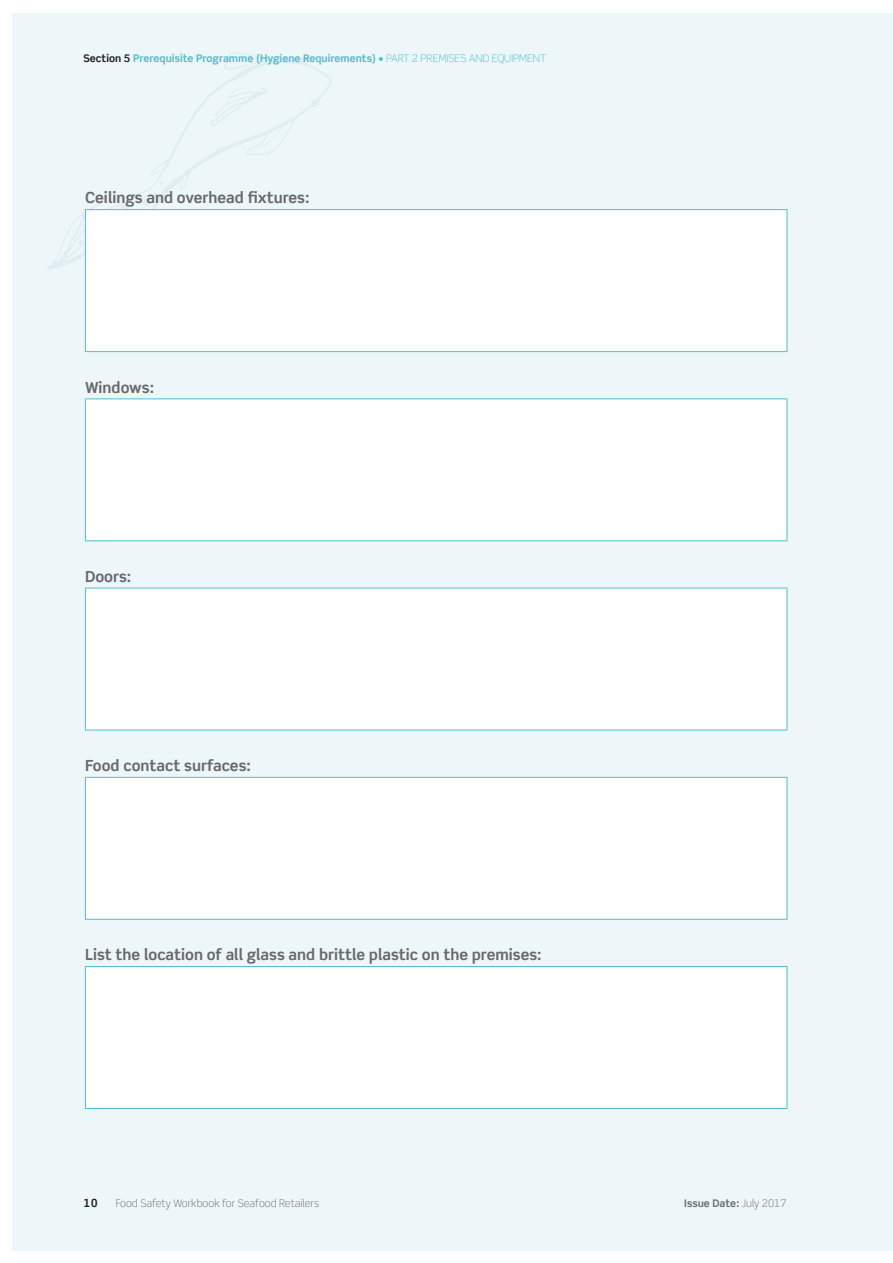
<style>
.page{position:relative;width:893px;height:1263px;background:#fff}
.page>*{position:absolute;margin:0;border:0;box-sizing:border-box;transform-origin:0 0}
.t1{font:700 15.3px "Scene Pro";color:#69696c}
.t2{font:700 11.25px "Scene Pro";color:#231f20}
.t3{font:700 10.5px "Scene Pro";color:#4fbdce}
.t4{font:300 10.5px "Scene Pro";color:#6c6d70}
.t5{font:700 10.5px "Scene Pro";color:#6c6d70}
.s1{color:#231f20}
.s2{font-weight:300}
</style>
<div class="page">
<div style="left:13px;top:13px;width:880px;height:1237px;background:#edf7f9"></div>
<div style="left:85px;top:210px;width:702px;height:142px;background:#fff"></div>
<hr style="left:85px;top:209px;width:702px;height:1px;background:#4fbdce">
<hr style="left:85px;top:210px;width:1px;height:141px;background:#4fbdce">
<hr style="left:787px;top:210px;width:1px;height:141px;background:#4fbdce">
<hr style="left:85px;top:351px;width:702px;height:1px;background:#4fbdce">
<div style="left:85px;top:399px;width:702px;height:142px;background:#fff"></div>
<hr style="left:85px;top:398px;width:702px;height:1px;background:#4fbdce">
<hr style="left:85px;top:399px;width:1px;height:141px;background:#4fbdce">
<hr style="left:787px;top:399px;width:1px;height:141px;background:#4fbdce">
<hr style="left:85px;top:540px;width:702px;height:1px;background:#4fbdce">
<div style="left:85px;top:588px;width:702px;height:142px;background:#fff"></div>
<hr style="left:85px;top:588px;width:702px;height:1px;background:#4fbdce">
<hr style="left:85px;top:588px;width:1px;height:142px;background:#4fbdce">
<hr style="left:787px;top:588px;width:1px;height:142px;background:#4fbdce">
<hr style="left:85px;top:730px;width:702px;height:1px;background:#4fbdce">
<div style="left:85px;top:777px;width:702px;height:142px;background:#fff"></div>
<hr style="left:85px;top:777px;width:702px;height:1px;background:#4fbdce">
<hr style="left:85px;top:778px;width:1px;height:141px;background:#4fbdce">
<hr style="left:787px;top:778px;width:1px;height:141px;background:#4fbdce">
<hr style="left:85px;top:919px;width:702px;height:1px;background:#4fbdce">
<div style="left:85px;top:966px;width:702px;height:142px;background:#fff"></div>
<hr style="left:85px;top:966px;width:702px;height:1px;background:#4fbdce">
<hr style="left:85px;top:967px;width:1px;height:141px;background:#4fbdce">
<hr style="left:787px;top:967px;width:1px;height:141px;background:#4fbdce">
<hr style="left:85px;top:1108px;width:702px;height:1px;background:#4fbdce">
<p class="t3" style="left:84px;top:52px;width:464px"><span class="s1">Section 5</span> Prerequisite Programme (Hygiene Requirements) • <span class="s2">PART 2 PREMISES AND EQUIPMENT</span></p>
<p class="t1" style="left:85px;top:188px;width:226px">Ceilings and overhead fixtures:</p>
<p class="t1" style="left:85px;top:377px;width:71px">Windows:</p>
<p class="t1" style="left:85px;top:567px;width:48px">Doors:</p>
<p class="t1" style="left:85px;top:756px;width:167px">Food contact surfaces:</p>
<p class="t1" style="left:85px;top:945px;width:458px">List the location of all glass and brittle plastic on the premises:</p>
<p class="t2" style="left:84px;top:1196px;width:16px">10</p>
<p class="t4" style="left:116px;top:1197px;width:205px">Food Safety Workbook for Seafood Retailers</p>
<p class="t5" style="left:684px;top:1197px;width:104px">Issue Date: <span class="s2">July 2017</span></p>
</div>
